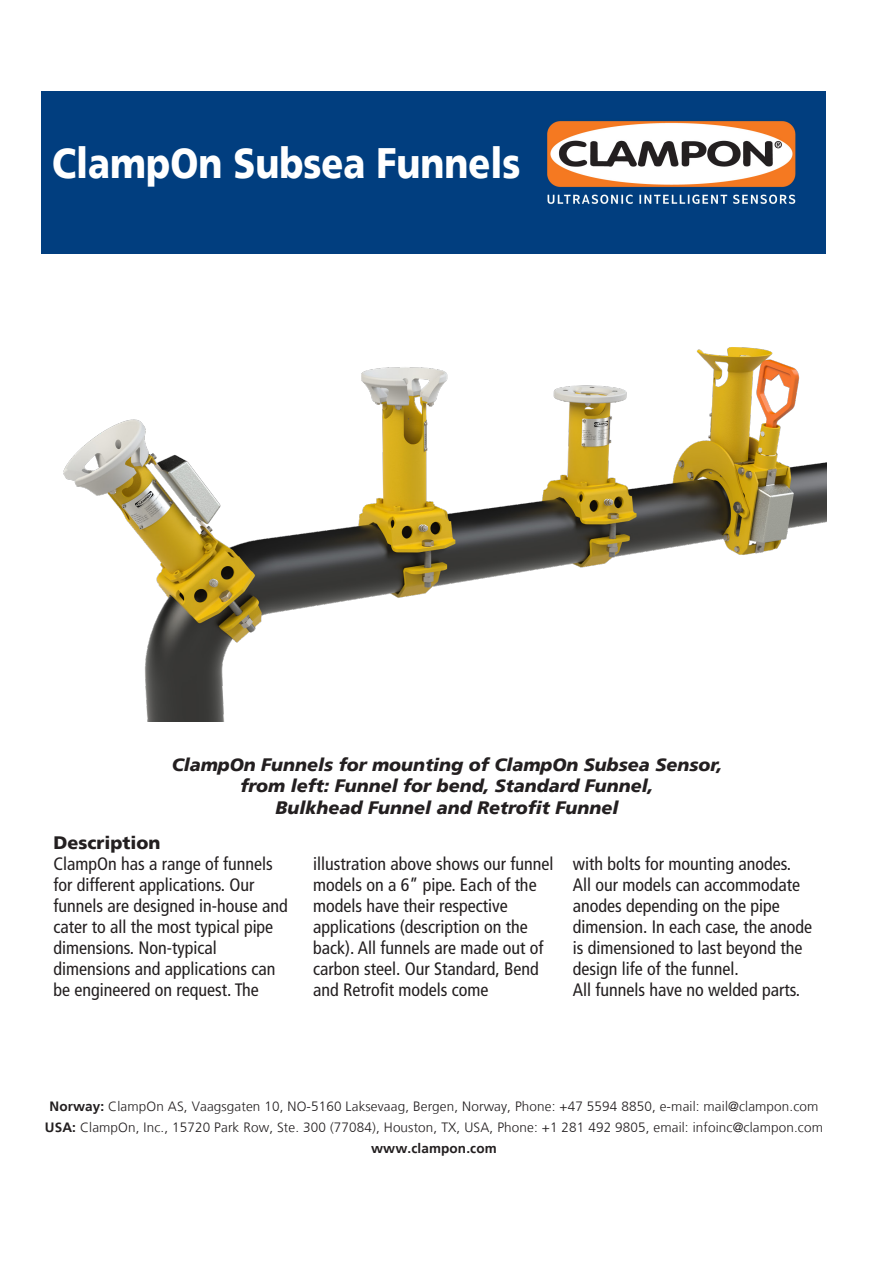
<style>
.page{position:relative;width:893px;height:1263px;background:#fff}
.page>*{position:absolute;margin:0;border:0;box-sizing:border-box;transform-origin:0 0}
.t1{font:900 42.45px "Frutiger LT";color:#fff;scale:.85 1}
.t2{font:condensed 18px/21px "Frutiger LT";color:#231f20}
.t3{font:italic 900 18px "Frutiger LT";color:#231f20}
.t4{font:900 18px "Frutiger LT";color:#231f20}
.t5{font:300 13.5px "Frutiger LT";letter-spacing:.01em;color:#231f20}
.t6{font:700 13.5px "Frutiger LT";letter-spacing:.01em;color:#231f20}
.s1{font-weight:700}
</style>
<div class="page">
<div style="left:41px;top:91px;width:785px;height:162px;background:#013e7f"></div>
<img style="left:547px;top:121px;width:249px;height:83px">
<img style="left:63px;top:347px;width:763px;height:375px">
<p class="t1" style="left:52px;top:137px;width:552px">ClampOn Subsea Funnels</p>
<p class="t3" style="left:172px;top:753px;width:552px">ClampOn Funnels for mounting of ClampOn Subsea Sensor,</p>
<p class="t3" style="left:241px;top:775px;width:414px">from left: Funnel for bend, Standard Funnel,</p>
<p class="t3" style="left:276px;top:797px;width:344px">Bulkhead Funnel and Retrofit Funnel</p>
<p class="t4" style="left:53px;top:831px;width:109px">Description</p>
<p class="t2" style="left:53px;top:853px;width:236px">ClampOn has a range of funnels for different applications. Our funnels are designed in-house and cater to all the most typical pipe</p>
<p class="t2" style="left:53px;top:937px;width:165px">dimensions. Non-typical</p>
<p class="t2" style="left:53px;top:958px;width:223px">dimensions and applications can be engineered on request. The</p>
<p class="t2" style="left:313px;top:853px;width:242px">illustration above shows our funnel models on a 6” pipe. Each of the models have their respective</p>
<p class="t2" style="left:313px;top:916px;width:232px">applications (description on the back). All funnels are made out of</p>
<p class="t2" style="left:313px;top:958px;width:227px">carbon steel. Our Standard, Bend and Retrofit models come</p>
<p class="t2" style="left:573px;top:853px;width:241px">with bolts for mounting anodes.<br>All our models can accommodate anodes depending on the pipe dimension. In each case, the anode is dimensioned to last beyond the design life of the funnel.</p>
<p class="t2" style="left:573px;top:979px;width:229px">All funnels have no welded parts.</p>
<p class="t5" style="left:49px;top:1099px;width:770px"><span class="s1">Norway:</span> ClampOn AS, Vaagsgaten 10, NO-5160 Laksevaag, Bergen, Norway, Phone: +47 5594 8850, e-mail: mail@clampon.com</p>
<p class="t5" style="left:45px;top:1120px;width:780px"><span class="s1">USA:</span> ClampOn, Inc., 15720 Park Row, Ste. 300 (77084), Houston, TX, USA, Phone: +1 281 492 9805, email: infoinc@clampon.com</p>
<p class="t6" style="left:371px;top:1140px;width:127px">www.clampon.com</p>
</div>
